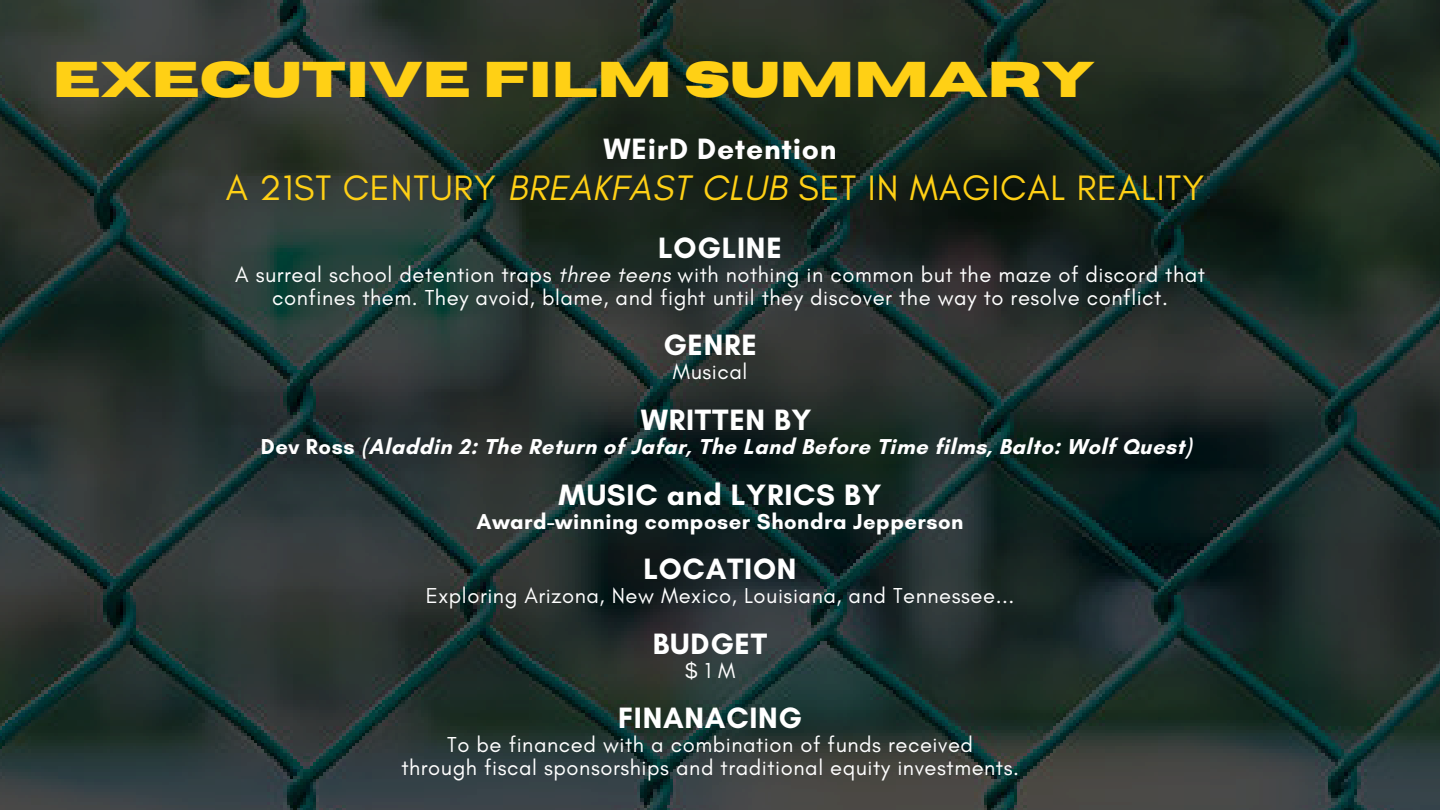
<style>
.page{position:relative;width:1440px;height:810px;background:#fff}
.page>*{position:absolute;margin:0;border:0;box-sizing:border-box;transform-origin:0 0}
.t1{font:700 50px "Horizon";color:#ffd015}
.t2{font:36px "Glacial Indifference";letter-spacing:.025em;color:#ffd015}
.t3{font:700 30px "Glacial Indifference";letter-spacing:.025em;color:#fff}
.t4{font:22px/23.2px "Glacial Indifference";letter-spacing:.025em;color:#fff;text-align:center}
.t5{font:700 22px "Glacial Indifference";letter-spacing:.025em;color:#fff}
.s1{font-style:italic}
</style>
<div class="page">
<img style="left:0;top:0;width:1440px;height:810px">
<h2 class="t1" style="left:53px;top:55px;width:1044px">EXEcuTIVE FILM SUMMARY</h2>
<h3 class="t3" style="left:604px;top:130px;width:234px">WEirD Detention</h3>
<p class="t2" style="left:226px;top:165px;width:980px">A 21ST CENTURY <span class="s1">BREAKFAST CLUB</span> SET IN MAGICAL REALITY</p>
<h1 class="t3" style="left:658px;top:229px;width:125px">LOGLINE</h1>
<h4 class="t4" style="left:235px;top:262px;width:972px">A surreal school detention traps <span class="s1">three teens</span> with nothing in common but the maze of discord that confines them. They avoid, blame, and fight until they discover the way to resolve conflict.</h4>
<p class="t3" style="left:663px;top:327px;width:95px">GENRE</p>
<p class="t4" style="left:673px;top:360px;width:76px">Musical</p>
<h5 class="t3" style="left:641px;top:402px;width:172px">WRITTEN BY</h5>
<h5 class="t5" style="left:261px;top:433px;width:932px">Dev Ross (Aladdin 2: The Return of Jafar, The Land Before Time films, Balto: Wolf Quest)</h5>
<p class="t3" style="left:559px;top:476px;width:324px">MUSIC and LYRICS BY</p>
<p class="t5" style="left:477px;top:508px;width:488px">Award-winning composer Shondra Jepperson</p>
<p class="t3" style="left:643px;top:551px;width:155px">LOCATION</p>
<p class="t4" style="left:426px;top:584px;width:590px">Exploring Arizona, New Mexico, Louisiana, and Tennessee...</p>
<h5 class="t3" style="left:653px;top:625px;width:116px">BUDGET</h5>
<h5 class="t4" style="left:685px;top:659px;width:52px">$1M</h5>
<p class="t3" style="left:618px;top:699px;width:186px">FINANACING</p>
<p class="t4" style="left:447px;top:732px;width:527px">To be financed with a combination of funds received</p>
<p class="t4" style="left:401px;top:756px;width:619px">through fiscal sponsorships and traditional equity investments.</p>
</div>
